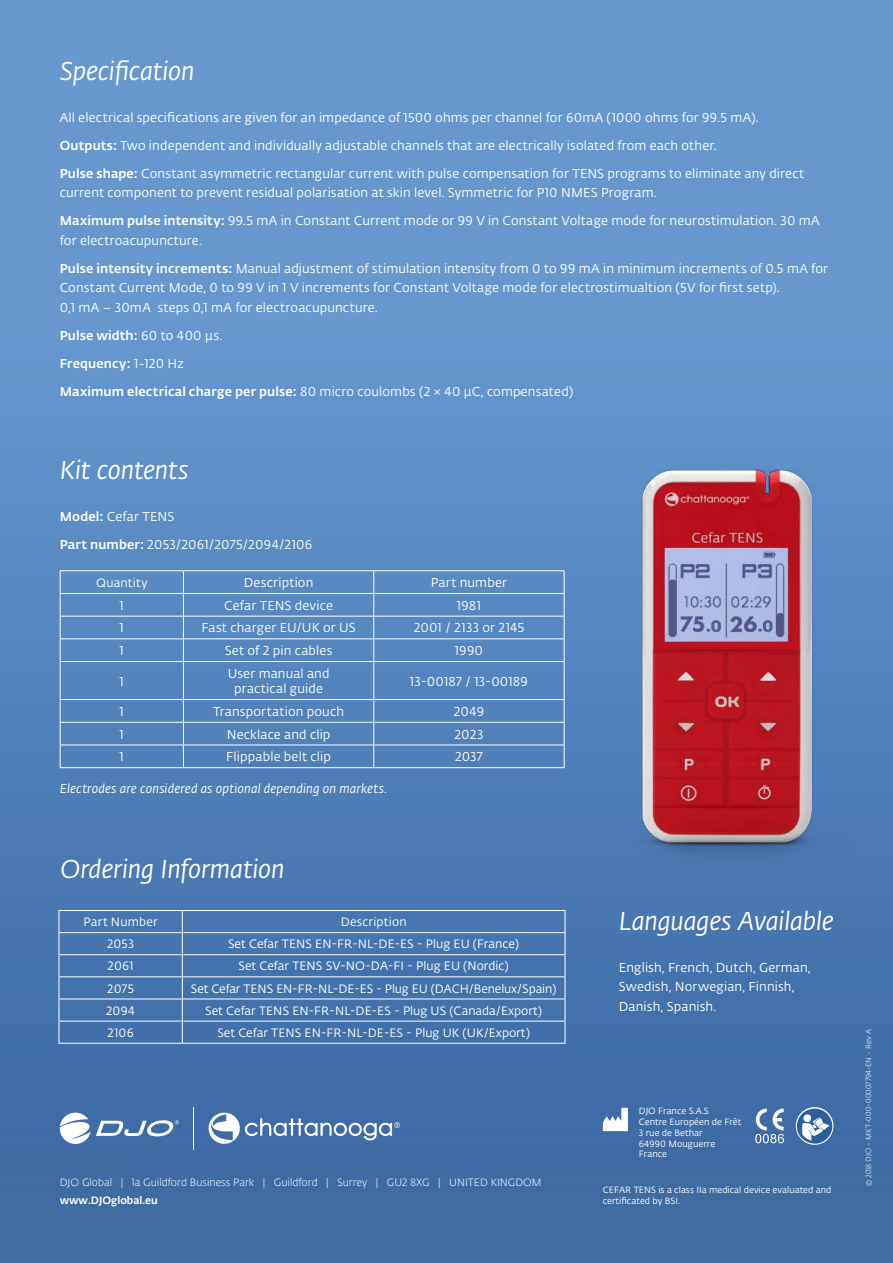
<style>
.page{position:relative;width:893px;height:1263px;background:#fff}
.page>*{position:absolute;margin:0;border:0;box-sizing:border-box;transform-origin:0 0}
.t1{font:italic 25.5px "Fedra Sans Alt Pro";letter-spacing:-.005em;color:#fff}
.t2{font:12.75px/28px "Fedra Sans Alt Pro";letter-spacing:.01em;color:#fff}
.t3{font:500 12.75px/28px "Fedra Sans Alt Pro";letter-spacing:.01em;color:#fff}
.t4{font:italic 12.75px "Fedra Sans Alt Pro";letter-spacing:.01em;color:#fff}
.t5{font:12px "Fedra Sans Alt Pro";color:#fff}
.t6{font:300 10.5px "Fedra Sans Alt Pro";color:#fff}
.t7{font:500 10.5px "Fedra Sans Alt Pro";color:#fff}
.t8{font:9px/10.8px "Fedra Sans Alt Pro";color:#fff}
.t9{font:300 7.5px "Fedra Sans Alt Pro";letter-spacing:.01em;color:#fff}
.s1{font-weight:500}
.s2{font-weight:400}
</style>
<div class="page">
<img style="left:0;top:0;width:893px;height:1263px">
<hr style="left:60px;top:570px;width:123px;height:1px;background:#fff">
<hr style="left:183px;top:570px;width:191px;height:1px;background:#fff">
<hr style="left:374px;top:570px;width:190px;height:1px;background:#fff">
<hr style="left:60px;top:593px;width:123px;height:1px;background:#fff">
<hr style="left:183px;top:593px;width:191px;height:1px;background:#fff">
<hr style="left:374px;top:593px;width:190px;height:1px;background:#fff">
<hr style="left:60px;top:616px;width:123px;height:1px;background:#fff">
<hr style="left:183px;top:616px;width:191px;height:1px;background:#fff">
<hr style="left:374px;top:616px;width:190px;height:1px;background:#fff">
<hr style="left:60px;top:638px;width:123px;height:1px;background:#fff">
<svg style="left:60px;top:571px;width:1px;height:90px"></svg>
<hr style="left:183px;top:638px;width:191px;height:1px;background:#fff">
<svg style="left:183px;top:571px;width:1px;height:90px"></svg>
<hr style="left:374px;top:638px;width:190px;height:1px;background:#fff">
<svg style="left:373px;top:571px;width:1px;height:90px"></svg>
<hr style="left:60px;top:661px;width:123px;height:1px;background:#fff">
<hr style="left:60px;top:662px;width:1px;height:37px;background:#fff">
<hr style="left:183px;top:661px;width:191px;height:1px;background:#fff">
<hr style="left:183px;top:662px;width:1px;height:37px;background:#fff">
<hr style="left:374px;top:661px;width:190px;height:1px;background:#fff">
<hr style="left:373px;top:662px;width:1px;height:37px;background:#fff">
<hr style="left:60px;top:699px;width:123px;height:1px;background:#fff">
<hr style="left:183px;top:699px;width:191px;height:1px;background:#fff">
<hr style="left:374px;top:699px;width:190px;height:1px;background:#fff">
<hr style="left:60px;top:722px;width:123px;height:1px;background:#fff">
<hr style="left:183px;top:722px;width:191px;height:1px;background:#fff">
<hr style="left:374px;top:722px;width:190px;height:1px;background:#fff">
<hr style="left:60px;top:745px;width:123px;height:1px;background:#fff">
<svg style="left:60px;top:700px;width:1px;height:67px"></svg>
<hr style="left:183px;top:745px;width:191px;height:1px;background:#fff">
<svg style="left:183px;top:700px;width:1px;height:67px"></svg>
<hr style="left:374px;top:745px;width:190px;height:1px;background:#fff">
<svg style="left:373px;top:700px;width:1px;height:67px"></svg>
<hr style="left:60px;top:767px;width:123px;height:1px;background:#fff">
<hr style="left:183px;top:767px;width:191px;height:1px;background:#fff">
<hr style="left:374px;top:767px;width:190px;height:1px;background:#fff">
<hr style="left:59px;top:910px;width:123px;height:1px;background:#fff">
<hr style="left:182px;top:910px;width:383px;height:1px;background:#fff">
<hr style="left:59px;top:932px;width:123px;height:1px;background:#fff">
<hr style="left:182px;top:932px;width:383px;height:1px;background:#fff">
<hr style="left:59px;top:954px;width:123px;height:1px;background:#fff">
<hr style="left:182px;top:954px;width:383px;height:1px;background:#fff">
<hr style="left:59px;top:976px;width:123px;height:1px;background:#fff">
<hr style="left:182px;top:976px;width:383px;height:1px;background:#fff">
<hr style="left:59px;top:998px;width:123px;height:1px;background:#fff">
<hr style="left:182px;top:998px;width:383px;height:1px;background:#fff">
<hr style="left:59px;top:1021px;width:123px;height:1px;background:#fff">
<svg style="left:59px;top:911px;width:1px;height:132px"></svg>
<hr style="left:182px;top:1021px;width:383px;height:1px;background:#fff">
<svg style="left:182px;top:911px;width:1px;height:132px"></svg>
<svg style="left:565px;top:937px;width:1px;height:106px"></svg>
<hr style="left:59px;top:1043px;width:123px;height:1px;background:#fff">
<hr style="left:182px;top:1043px;width:383px;height:1px;background:#fff">
<hr style="left:193px;top:1107px;width:1px;height:42px;background:#fff">
<svg style="left:60px;top:1112px;width:119px;height:32px"></svg>
<svg style="left:209px;top:1112px;width:191px;height:32px"></svg>
<div style="left:521px;top:389px;width:372px;height:47px;background:#6194cb"></div>
<img style="left:521px;top:436px;width:372px;height:501px">
<svg style="left:603px;top:1108px;width:25px;height:23px"></svg>
<svg style="left:796px;top:1107px;width:37px;height:38px"></svg>
<svg style="left:796px;top:1108px;width:36px;height:36px"></svg>
<svg style="left:755px;top:1108px;width:29px;height:35px"></svg>
<h1 class="t1" style="left:60px;top:53px;width:136px">Specification</h1>
<p class="t2" style="left:60px;top:103px;width:746px">All electrical specifications are given for an impedance of 1500 ohms per channel for 60mA (1000 ohms for 99.5 mA).<br><span class="s1">Outputs:</span> Two independent and individually adjustable channels that are electrically isolated from each other.<br><span class="s1">Pulse shape:</span> Constant asymmetric rectangular current with pulse compensation for TENS programs to eliminate any direct</p>
<p class="t2" style="left:60px;top:178px;width:762px">current component to prevent residual polarisation at skin level. Symmetric for P10 NMES Program.<br><span class="s1">Maximum pulse intensity:</span> 99.5 mA in Constant Current mode or 99 V in Constant Voltage mode for neurostimulation. 30 mA</p>
<p class="t2" style="left:60px;top:226px;width:770px">for electroacupuncture.<br><span class="s1">Pulse intensity increments:</span> Manual adjustment of stimulation intensity from 0 to 99 mA in minimum increments of 0.5 mA for</p>
<p class="t2" style="left:60px;top:277px;width:722px;line-height:19.5px">Constant Current Mode, 0 to 99 V in 1 V increments for Constant Voltage mode for electrostimualtion (5V for first setp).<br>0,1 mA – 30mA steps 0,1 mA for electroacupuncture.</p>
<p class="t3" style="left:60px;top:320px;width:515px">Pulse width: <span class="s2">60 to 400 μs.<br></span>Frequency: <span class="s2">1-120 Hz<br></span>Maximum electrical charge per pulse: <span class="s2">80 micro coulombs (2 × 40 μC, compensated)</span></p>
<h1 class="t1" style="left:60px;top:453px;width:130px">Kit contents</h1>
<p class="t2" style="left:60px;top:502px;width:254px"><span class="s1">Model:</span> Cefar TENS<br><span class="s1">Part number:</span> 2053/2061/2075/2094/2106</p>
<p class="t5" style="left:96px;top:574px;width:53px">Quantity</p>
<p class="t2" style="left:244px;top:568px;width:71px">Description</p>
<p class="t2" style="left:431px;top:568px;width:78px">Part number</p>
<p class="t2" style="left:120px;top:591px;width:6px">1</p>
<p class="t2" style="left:224px;top:591px;width:110px">Cefar TENS device</p>
<p class="t2" style="left:457px;top:591px;width:26px">1981</p>
<p class="t2" style="left:120px;top:614px;width:6px">1</p>
<p class="t2" style="left:202px;top:614px;width:156px">Fast charger EU/UK or US</p>
<p class="t2" style="left:414px;top:614px;width:112px">2001 / 2133 or 2145</p>
<p class="t2" style="left:120px;top:636px;width:6px">1</p>
<p class="t2" style="left:225px;top:636px;width:109px">Set of 2 pin cables</p>
<p class="t2" style="left:455px;top:636px;width:30px">1990</p>
<p class="t2" style="left:120px;top:667px;width:6px">1</p>
<p class="t2" style="left:228px;top:665px;width:103px;line-height:15.3px;text-align:center">User manual and practical guide</p>
<p class="t2" style="left:410px;top:667px;width:120px">13-00187 / 13-00189</p>
<p class="t2" style="left:120px;top:697px;width:6px">1</p>
<p class="t2" style="left:213px;top:697px;width:133px">Transportation pouch</p>
<p class="t2" style="left:454px;top:697px;width:32px">2049</p>
<p class="t2" style="left:120px;top:720px;width:6px">1</p>
<p class="t2" style="left:227px;top:720px;width:105px">Necklace and clip</p>
<p class="t2" style="left:454px;top:720px;width:31px">2023</p>
<p class="t2" style="left:120px;top:742px;width:6px">1</p>
<p class="t2" style="left:226px;top:742px;width:106px">Flippable belt clip</p>
<p class="t2" style="left:455px;top:742px;width:29px">2037</p>
<p class="t4" style="left:60px;top:780px;width:329px">Electrodes are considered as optional depending on markets.</p>
<h1 class="t1" style="left:60px;top:852px;width:226px">Ordering Information</h1>
<h1 class="t1" style="left:619px;top:903px;width:216px">Languages Available</h1>
<p class="t2" style="left:619px;top:957px;width:193px;line-height:19.5px">English, French, Dutch, German,<br>Swedish, Norwegian, Finnish,<br>Danish, Spanish.</p>
<p class="t5" style="left:84px;top:914px;width:76px">Part Number</p>
<p class="t5" style="left:341px;top:914px;width:67px">Description</p>
<p class="t5" style="left:107px;top:936px;width:29px">2053</p>
<p class="t5" style="left:228px;top:936px;width:293px">Set Cefar TENS EN-FR-NL-DE-ES - Plug EU (France)</p>
<p class="t5" style="left:108px;top:958px;width:28px">2061</p>
<p class="t5" style="left:239px;top:958px;width:272px">Set Cefar TENS SV-NO-DA-FI - Plug EU (Nordic)</p>
<p class="t5" style="left:107px;top:980px;width:28px">2075</p>
<p class="t5" style="left:191px;top:980px;width:367px">Set Cefar TENS EN-FR-NL-DE-ES - Plug EU (DACH/Benelux/Spain)</p>
<p class="t5" style="left:106px;top:1002px;width:30px">2094</p>
<p class="t5" style="left:205px;top:1002px;width:338px">Set Cefar TENS EN-FR-NL-DE-ES - Plug US (Canada/Export)</p>
<p class="t5" style="left:108px;top:1024px;width:28px">2106</p>
<p class="t5" style="left:217px;top:1024px;width:314px">Set Cefar TENS EN-FR-NL-DE-ES - Plug UK (UK/Export)</p>
<p class="t9" style="left:863px;top:1186px;width:159px;rotate:-90deg">© 2018 DJO - MKT-000-00007794-EN - Rev A</p>
<p class="t8" style="left:639px;top:1105px;width:104px">DJO France S.A.S<br>Centre Européen de Frêt<br>3 rue de Bethar<br>64990 Mouguerre<br>France</p>
<p class="t8" style="left:603px;top:1184px;width:230px">CEFAR TENS is a class IIa medical device evaluated and certificated by BSI.</p>
<p class="t6" style="left:60px;top:1175px;width:483px">DJO Global | 1a Guildford Business Park | Guildford | Surrey | GU2 8XG | UNITED KINGDOM</p>
<p class="t7" style="left:60px;top:1192px;width:100px">www.DJOglobal.eu</p>
</div>
